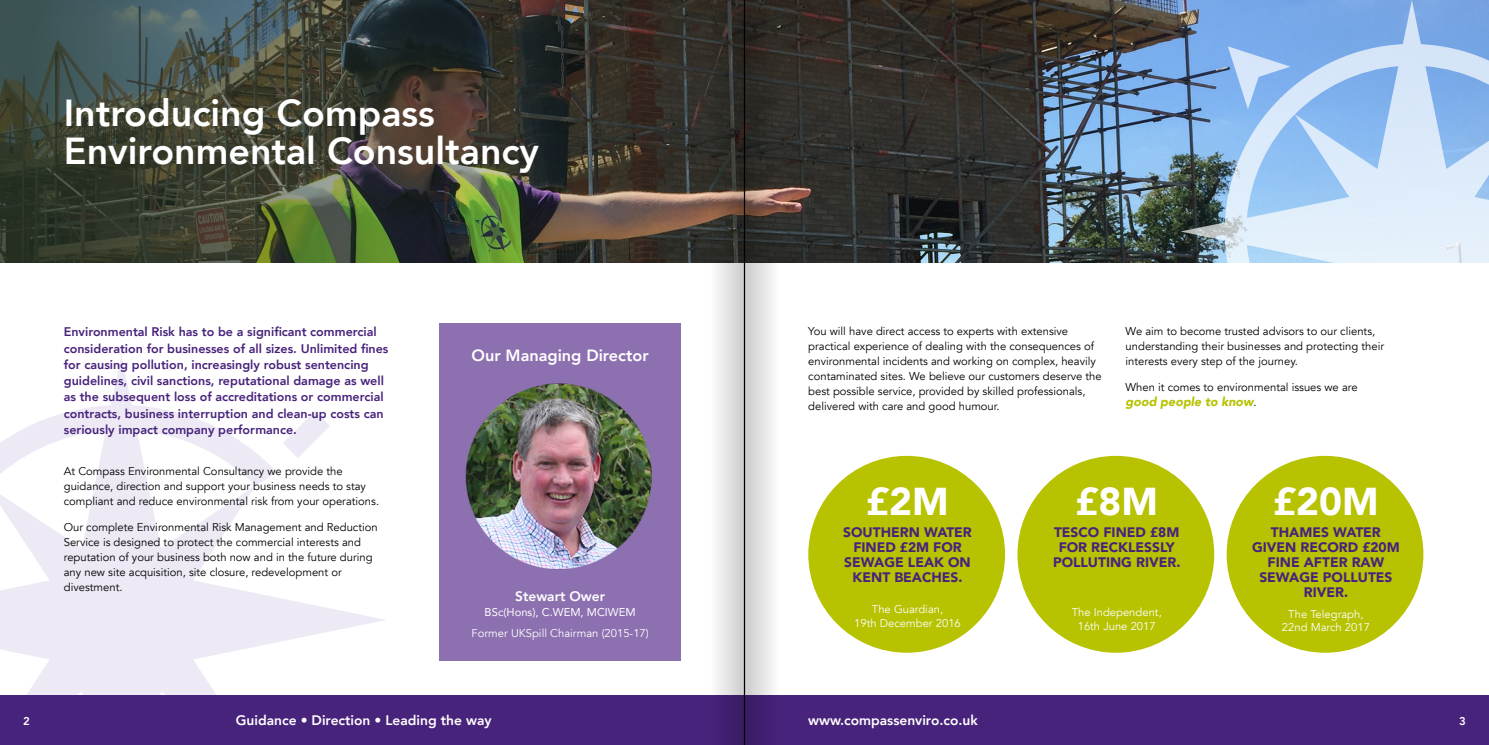
<style>
.page{position:relative;width:1489px;height:745px;background:#fff}
.page>*{position:absolute;margin:0;border:0;box-sizing:border-box;transform-origin:0 0}
.t1{font:900 38.75px "Avenir";color:#fff}
.t2{font:800 37.5px/37.5px "Avenir";color:#fff}
.t3{font:800 16.25px "Avenir";color:#fff}
.t4{font:900 13.75px/15px "Avenir";color:#48237c;text-align:center}
.t5{font:800 13.75px "Avenir";color:#fff}
.t6{font:800 12.5px/16.2px "Avenir";color:#48237c}
.t7{font:italic 900 12.5px "Avenir";color:#b7c200}
.t8{font:11.25px/15px "Avenir";color:#000}
.t9{font:11.25px/13.5px "Avenir";color:#fff;text-align:center}
.t10{font:11.25px "Avenir";color:#fff}
.t11{font:800 11.25px "Avenir";color:#fff}
.s1{font-weight:400;font-style:normal;font-size:11.25px;color:#000}
</style>
<div class="page">
<div style="left:439px;top:323px;width:241px;height:337px;background:#8d70b0"></div>
<svg style="left:0;top:356px;width:384px;height:338px"></svg>
<svg style="left:283px;top:410px;width:47px;height:48px"></svg>
<img style="left:850px;top:0;width:330px;height:262px">
<div style="left:0;top:694px;width:1488px;height:50px;background:#48237c"></div>
<img style="left:0;top:0;width:850px;height:262px">
<img style="left:465px;top:383px;width:187px;height:186px">
<div style="left:808px;top:455px;width:197px;height:197px;background:#b7c200;border-radius:50%"></div>
<div style="left:1017px;top:455px;width:197px;height:197px;background:#b7c200;border-radius:50%"></div>
<div style="left:1226px;top:455px;width:197px;height:197px;background:#b7c200;border-radius:50%"></div>
<svg style="left:1180px;top:0;width:308px;height:462px"></svg>
<svg style="left:1227px;top:46px;width:63px;height:63px;background:#9ec3f2"></svg>
<svg style="left:1229px;top:372px;width:41px;height:42px"></svg>
<svg style="left:688px;top:0;width:55px;height:744px"></svg>
<svg style="left:745px;top:0;width:55px;height:744px"></svg>
<hr style="left:743px;top:0;width:2px;height:744px;background:#000">
<h2 class="t2" style="left:64px;top:94px;width:477px">Introducing Compass<br>Environmental Consultancy</h2>
<p class="t6" style="left:64px;top:323px;width:326px">Environmental Risk has to be a significant commercial consideration for businesses of all sizes. Unlimited fines for causing pollution, increasingly robust sentencing guidelines, civil sanctions, reputational damage as well as the subsequent loss of accreditations or commercial contracts, business interruption and clean-up costs can seriously impact company performance.</p>
<p class="t8" style="left:64px;top:463px;width:317px">At Compass Environmental Consultancy we provide the guidance, direction and support your business needs to stay compliant and reduce environmental risk from your operations.</p>
<p class="t8" style="left:64px;top:519px;width:315px">Our complete Environmental Risk Management and Reduction Service is designed to protect the commercial interests and reputation of your business both now and in the future during any new site acquisition, site closure, redevelopment or divestment.</p>
<h3 class="t3" style="left:471px;top:342px;width:178px">Our Managing Director</h3>
<p class="t5" style="left:515px;top:585px;width:91px">Stewart Ower</p>
<p class="t10" style="left:484px;top:602px;width:152px">BSc(Hons), C.WEM, MCIWEM</p>
<p class="t9" style="left:471px;top:626px;width:179px">Former UKSpill Chairman (2015-17)</p>
<p class="t8" style="left:808px;top:323px;width:295px">You will have direct access to experts with extensive practical experience of dealing with the consequences of environmental incidents and working on complex, heavily contaminated sites. We believe our customers deserve the best possible service, provided by skilled professionals, delivered with care and good humour.</p>
<p class="t8" style="left:1125px;top:323px;width:260px">We aim to become trusted advisors to our clients, understanding their businesses and protecting their interests every step of the journey.</p>
<p class="t8" style="left:1125px;top:379px;width:233px">When it comes to environmental issues we are</p>
<p class="t7" style="left:1125px;top:391px;width:133px">good people to know<span class="s1">.</span></p>
<h1 class="t1" style="left:866px;top:468px;width:84px">£2M</h1>
<p class="t4" style="left:843px;top:524px;width:130px">SOUTHERN WATER<br>FINED £2M FOR<br>SEWAGE LEAK ON<br>KENT BEACHES.</p>
<p class="t9" style="left:854px;top:602px;width:108px">The Guardian,<br>19th December 2016</p>
<h1 class="t1" style="left:1075px;top:468px;width:84px">£8M</h1>
<p class="t4" style="left:1052px;top:524px;width:129px">TESCO FINED £8M<br>FOR RECKLESSLY<br>POLLUTING RIVER.</p>
<p class="t9" style="left:1071px;top:605px;width:92px">The Independent,<br>16th June 2017</p>
<h1 class="t1" style="left:1272px;top:468px;width:107px">£20M</h1>
<p class="t4" style="left:1251px;top:524px;width:149px">THAMES WATER<br>GIVEN RECORD £20M<br>FINE AFTER RAW<br>SEWAGE POLLUTES<br>RIVER.</p>
<p class="t9" style="left:1281px;top:607px;width:89px">The Telegraph,<br>22nd March 2017</p>
<p class="t11" style="left:23px;top:712px;width:8px">2</p>
<p class="t5" style="left:236px;top:709px;width:257px">Guidance • Direction • Leading the way</p>
<p class="t5" style="left:808px;top:709px;width:171px">www.compassenviro.co.uk</p>
<p class="t11" style="left:1458px;top:712px;width:8px">3</p>
</div>
